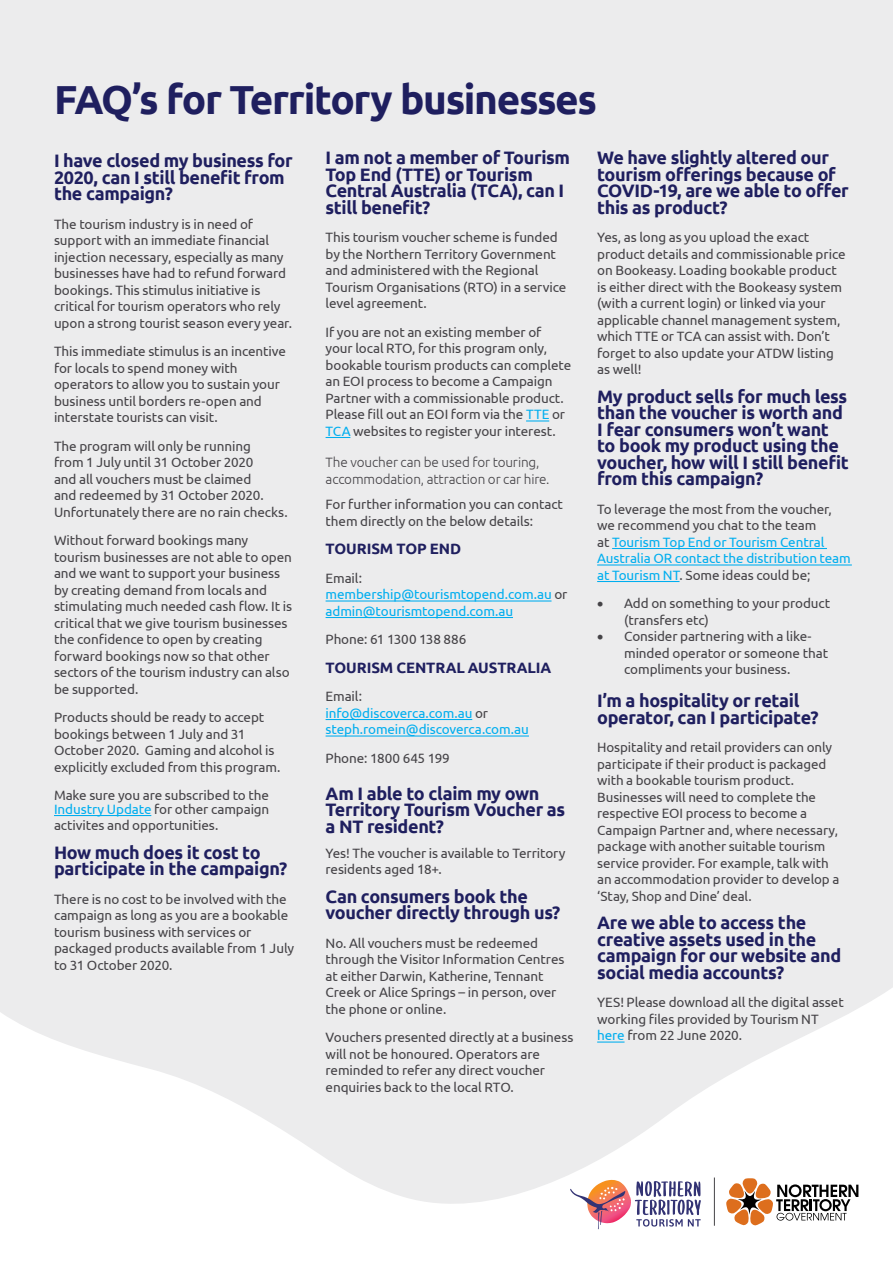
<style>
.page{position:relative;width:893px;height:1263px;background:#ececed}
.page>*{position:absolute;margin:0;border:0;box-sizing:border-box;transform-origin:0 0}
.t1{font:700 40.5px "Ubuntu";letter-spacing:-.035em;color:#1f1f5f}
.t2{font:700 18px/16.5px "Ubuntu";letter-spacing:-.02em;color:#1f1f5f}
.t3{font:700 15px "Ubuntu";letter-spacing:-.01em;color:#1f1f5f}
.t4{font:13.5px/16.5px "Ubuntu";letter-spacing:-.005em;color:#454347}
.t5{font:13.5px/16.5px "Ubuntu";letter-spacing:-.01em;color:#00aeef}
.t6{font:300 13.5px/16.5px "Ubuntu";letter-spacing:-.01em;color:#454347}
.s1{color:#00aeef}
.s2{color:#454347}
</style>
<div class="page">
<svg style="left:0;top:988px;width:893px;height:275px;fill:#fff"></svg>
<hr style="left:54px;top:815px;width:97px;height:1px;background:#00aeef">
<svg style="left:526px;top:420px;width:23px;height:1px"></svg>
<svg style="left:326px;top:437px;width:24px;height:1px"></svg>
<hr style="left:326px;top:600px;width:226px;height:1px;background:#00aeef">
<hr style="left:326px;top:617px;width:187px;height:1px;background:#00aeef">
<hr style="left:326px;top:719px;width:146px;height:1px;background:#00aeef">
<hr style="left:326px;top:735px;width:203px;height:1px;background:#00aeef">
<hr style="left:612px;top:548px;width:215px;height:1px;background:#00aeef">
<hr style="left:597px;top:564px;width:255px;height:1px;background:#00aeef">
<hr style="left:597px;top:581px;width:82px;height:1px;background:#00aeef">
<svg style="left:597px;top:1041px;width:28px;height:1px"></svg>
<svg style="left:570px;top:1180px;width:131px;height:49px;background:#d0b7c1"></svg>
<svg style="left:726px;top:1178px;width:132px;height:47px;background:#c3ae9f"></svg>
<hr style="left:714px;top:1177px;width:1px;height:49px;background:#454347">
<h1 class="t1" style="left:54px;top:75px;width:545px">FAQ’s for Territory businesses</h1>
<h2 class="t2" style="left:54px;top:152px;width:240px">I have closed my business for<br>2020, can I still benefit from the campaign?</h2>
<p class="t4" style="left:54px;top:215px;width:240px">The tourism industry is in need of support with an immediate financial injection necessary, especially as many businesses have had to refund forward bookings. This stimulus initiative is critical for tourism operators who rely upon a strong tourist season every year.</p>
<p class="t4" style="left:54px;top:343px;width:234px">This immediate stimulus is an incentive for locals to spend money with operators to allow you to sustain your business until borders re-open and interstate tourists can visit.</p>
<p class="t4" style="left:54px;top:437px;width:235px">The program will only be running<br>from 1 July until 31 October 2020<br>and all vouchers must be claimed<br>and redeemed by 31 October 2020.<br>Unfortunately there are no rain checks.</p>
<p class="t4" style="left:54px;top:532px;width:240px">Without forward bookings many tourism businesses are not able to open and we want to support your business by creating demand from locals and stimulating much needed cash flow. It is critical that we give tourism businesses the confidence to open by creating forward bookings now so that other sectors of the tourism industry can also be supported.</p>
<p class="t4" style="left:54px;top:709px;width:228px">Products should be ready to accept bookings between 1 July and 31<br>October 2020. Gaming and alcohol is explicitly excluded from this program.</p>
<p class="t4" style="left:54px;top:788px;width:217px;line-height:13.5px">Make sure you are subscribed to the<br><span class="s1">Industry Update</span> for other campaign</p>
<p class="t4" style="left:54px;top:817px;width:166px">activites and opportunities.</p>
<h2 class="t2" style="left:54px;top:844px;width:235px">How much does it cost to participate in the campaign?</h2>
<p class="t4" style="left:54px;top:890px;width:242px">There is no cost to be involved with the campaign as long as you are a bookable tourism business with services or packaged products available from 1 July to 31 October 2020.</p>
<h2 class="t2" style="left:326px;top:149px;width:246px">I am not a member of Tourism<br>Top End (TTE) or Tourism<br>Central Australia (TCA), can I still benefit?</h2>
<p class="t4" style="left:326px;top:229px;width:242px">This tourism voucher scheme is funded by the Northern Territory Government and administered with the Regional Tourism Organisations (RTO) in a service level agreement.</p>
<p class="t4" style="left:326px;top:323px;width:247px">If you are not an existing member of your local RTO, for this program only, bookable tourism products can complete an EOI process to become a Campaign Partner with a commissionable product.<br>Please fill out an EOI form via the <span class="s1">TTE</span> or <span class="s1">TCA</span> websites to register your interest.</p>
<p class="t6" style="left:326px;top:454px;width:226px">The voucher can be used for touring, accommodation, attraction or car hire.</p>
<p class="t4" style="left:326px;top:496px;width:239px">For further information you can contact them directly on the below details:</p>
<p class="t3" style="left:326px;top:540px;width:137px">TOURISM TOP END</p>
<p class="t5" style="left:326px;top:569px;width:243px"><span class="s2">Email: </span>membership@tourismtopend.com.au <span class="s2">or </span>admin@tourismtopend.com.au</p>
<p class="t4" style="left:326px;top:631px;width:142px">Phone: 61 1300 138 886</p>
<p class="t3" style="left:326px;top:658px;width:227px">TOURISM CENTRAL AUSTRALIA</p>
<p class="t5" style="left:326px;top:688px;width:205px"><span class="s2">Email:<br></span>info@discoverca.com.au <span class="s2">or </span>steph.romein@discoverca.com.au</p>
<p class="t4" style="left:326px;top:749px;width:126px">Phone: 1800 645 199</p>
<h2 class="t2" style="left:326px;top:785px;width:241px">Am I able to claim my own<br>Territory Tourism Voucher as a NT resident?</h2>
<p class="t4" style="left:326px;top:844px;width:242px">Yes! The voucher is available to Territory residents aged 18+.</p>
<h2 class="t2" style="left:326px;top:888px;width:236px">Can consumers book the voucher directly through us?</h2>
<p class="t4" style="left:326px;top:934px;width:240px">No. All vouchers must be redeemed through the Visitor Information Centres at either Darwin, Katherine, Tennant Creek or Alice Springs – in person, over the phone or online.</p>
<p class="t4" style="left:326px;top:1029px;width:249px">Vouchers presented directly at a business will not be honoured. Operators are reminded to refer any direct voucher enquiries back to the local RTO.</p>
<h2 class="t2" style="left:597px;top:149px;width:253px">We have slightly altered our tourism offerings because of<br>COVID-19, are we able to offer this as product?</h2>
<p class="t4" style="left:597px;top:229px;width:250px">Yes, as long as you upload the exact product details and commissionable price on Bookeasy. Loading bookable product is either direct with the Bookeasy system (with a current login) or linked via your applicable channel management system, which TTE or TCA can assist with. Don’t forget to also update your ATDW listing as well!</p>
<h2 class="t2" style="left:597px;top:388px;width:253px">My product sells for much less than the voucher is worth and<br>I fear consumers won’t want to book my product using the voucher, how will I still benefit from this campaign?</h2>
<p class="t4" style="left:597px;top:500px;width:255px">To leverage the most from the voucher, we recommend you chat to the team<br>at <span class="s1">Tourism Top End or Tourism Central Australia OR contact the distribution team at Tourism NT</span>. Some ideas could be;</p>
<p class="t4" style="left:624px;top:595px;width:207px;text-indent:-27px">• Add on something to your product (transfers etc)</p>
<p class="t4" style="left:624px;top:628px;width:205px;text-indent:-27px">• Consider partnering with a like&shy;minded operator or someone that compliments your business.</p>
<h2 class="t2" style="left:597px;top:692px;width:223px">I’m a hospitality or retail operator, can I participate?</h2>
<p class="t4" style="left:597px;top:739px;width:244px">Hospitality and retail providers can only participate if their product is packaged with a bookable tourism product.<br>Businesses will need to complete the respective EOI process to become a Campaign Partner and, where necessary, package with another suitable tourism service provider. For example, talk with an accommodation provider to develop a ‘Stay, Shop and Dine’ deal.</p>
<h2 class="t2" style="left:597px;top:914px;width:246px">Are we able to access the creative assets used in the campaign for our website and social media accounts?</h2>
<p class="t4" style="left:597px;top:994px;width:248px">YES! Please download all the digital asset working files provided by Tourism NT <span class="s1">here</span> from 22 June 2020.</p>
</div>
